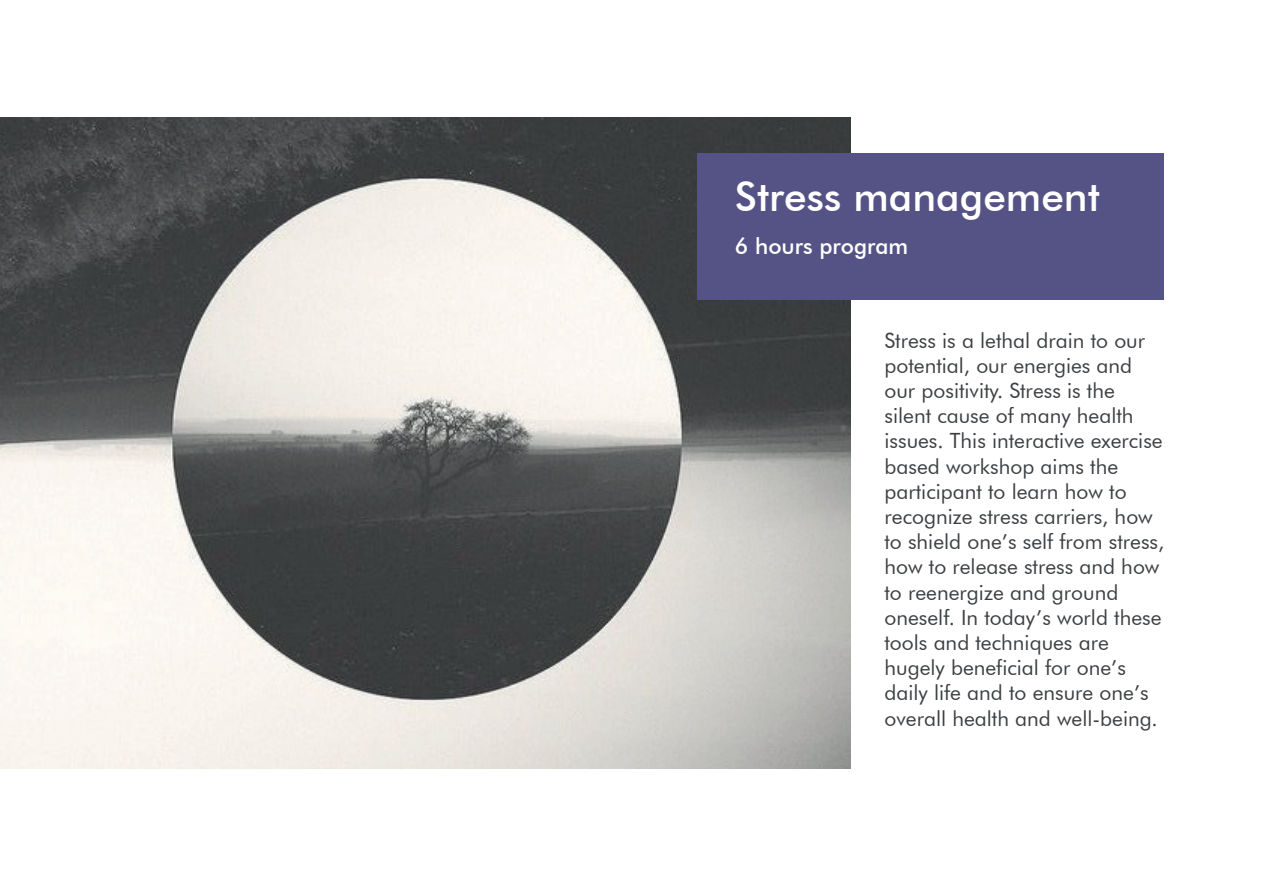
<style>
.page{position:relative;width:1263px;height:893px;background:#fff}
.page>*{position:absolute;margin:0;border:0;box-sizing:border-box;transform-origin:0 0}
.t1{font:500 40.5px "Futura BT";color:#fff}
.t2{font:500 22.5px "Futura BT";color:#fff}
.t3{font:21px/25.2px "Futura BT";color:#3d4043}
</style>
<div class="page">
<img style="left:0;top:118px;width:850px;height:651px">
<div style="left:697px;top:153px;width:467px;height:147px;background:#555386"></div>
<h1 class="t1" style="left:735px;top:172px;width:367px">Stress management</h1>
<p class="t2" style="left:735px;top:233px;width:175px">6 hours program</p>
<p class="t3" style="left:884px;top:327px;width:281px">Stress is a lethal drain to our potential, our energies and our positivity. Stress is the silent cause of many health issues. This interactive exercise based workshop aims the participant to learn how to recognize stress carriers, how to shield one’s self from stress, how to release stress and how to reenergize and ground oneself. In today’s world these tools and techniques are hugely beneficial for one’s daily life and to ensure one’s overall health and well-being.</p>
</div>
